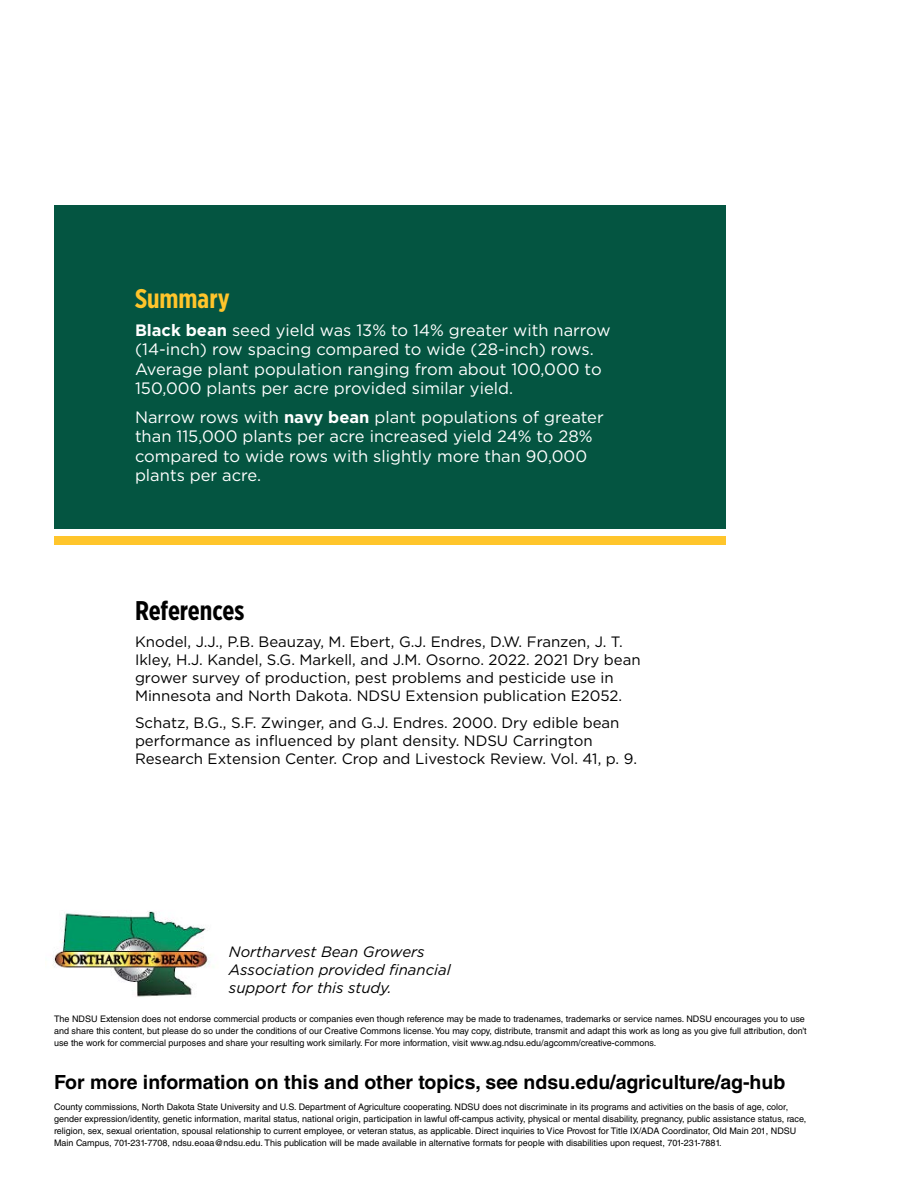
<style>
.page{position:relative;width:918px;height:1188px;background:#fff}
.page>*{position:absolute;margin:0;border:0;box-sizing:border-box;transform-origin:0 0}
.headings{font:700 27px "Gotham X Narrow";color:#000}
.headings-2{font:700 27px "Gotham X Narrow";color:#ffc52b}
.Body_Palatino{font:700 19.5px "Helvetica LT Std";color:#000}
.t1{font:16.5px/19.5px "Gotham";color:#fff}
.t2{font:15px/18px "Gotham";color:#000}
.t3{font:italic 15px/18px "Gotham";color:#000}
.t4{font:9px/12px "Helvetica LT Std";color:#000}
.s1{font-weight:700}
</style>
<div class="page">
<img style="left:52px;top:911px;width:158px;height:86px">
<div style="left:54px;top:205px;width:671px;height:324px;background:#045541"></div>
<div style="left:54px;top:536px;width:671px;height:9px;background:#ffc52b"></div>
<p class="headings-2" style="left:135px;top:282px;width:96px">Summary</p>
<p class="t1" style="left:135px;top:320px;width:477px"><span class="s1">Black bean</span> seed yield was 13% to 14% greater with narrow (14-inch) row spacing compared to wide (28-inch) rows.<br>Average plant population ranging from about 100,000 to 150,000 plants per acre provided similar yield.</p>
<p class="t1" style="left:135px;top:407px;width:470px">Narrow rows with <span class="s1">navy bean</span> plant populations of greater than 115,000 plants per acre increased yield 24% to 28% compared to wide rows with slightly more than 90,000 plants per acre.</p>
<p class="headings" style="left:135px;top:594px;width:111px">References</p>
<p class="t2" style="left:135px;top:633px;width:507px">Knodel, J.J., P.B. Beauzay, M. Ebert, G.J. Endres, D.W. Franzen, J. T.<br>Ikley, H.J. Kandel, S.G. Markell, and J.M. Osorno. 2022. 2021 Dry bean grower survey of production, pest problems and pesticide use in Minnesota and North Dakota. NDSU Extension publication E2052.</p>
<p class="t2" style="left:135px;top:714px;width:504px">Schatz, B.G., S.F. Zwinger, and G.J. Endres. 2000. Dry edible bean performance as influenced by plant density. NDSU Carrington<br>Research Extension Center. Crop and Livestock Review. Vol. 41, p. 9.</p>
<p class="t3" style="left:229px;top:943px;width:223px">Northarvest Bean Growers<br>Association provided financial support for this study.</p>
<p class="t4" style="left:54px;top:1012px;width:754px">The NDSU Extension does not endorse commercial products or companies even though reference may be made to tradenames, trademarks or service names. NDSU encourages you to use and share this content, but please do so under the conditions of our Creative Commons license. You may copy, distribute, transmit and adapt this work as long as you give full attribution, don’t use the work for commercial purposes and share your resulting work similarly. For more information, visit www.ag.ndsu.edu/agcomm/creative-commons.</p>
<p class="Body_Palatino" style="left:54px;top:1070px;width:733px">For more information on this and other topics, see ndsu.edu/agriculture/ag-hub</p>
<p class="t4" style="left:54px;top:1101px;width:754px">County commissions, North Dakota State University and U.S. Department of Agriculture cooperating. NDSU does not discriminate in its programs and activities on the basis of age, color, gender expression/identity, genetic information, marital status, national origin, participation in lawful off-campus activity, physical or mental disability, pregnancy, public assistance status, race, religion, sex, sexual orientation, spousal relationship to current employee, or veteran status, as applicable. Direct inquiries to Vice Provost for Title IX/ADA Coordinator, Old Main 201, NDSU Main Campus, 701-231-7708, ndsu.eoaa@ndsu.edu. This publication will be made available in alternative formats for people with disabilities upon request, 701-231-7881.</p>
</div>
